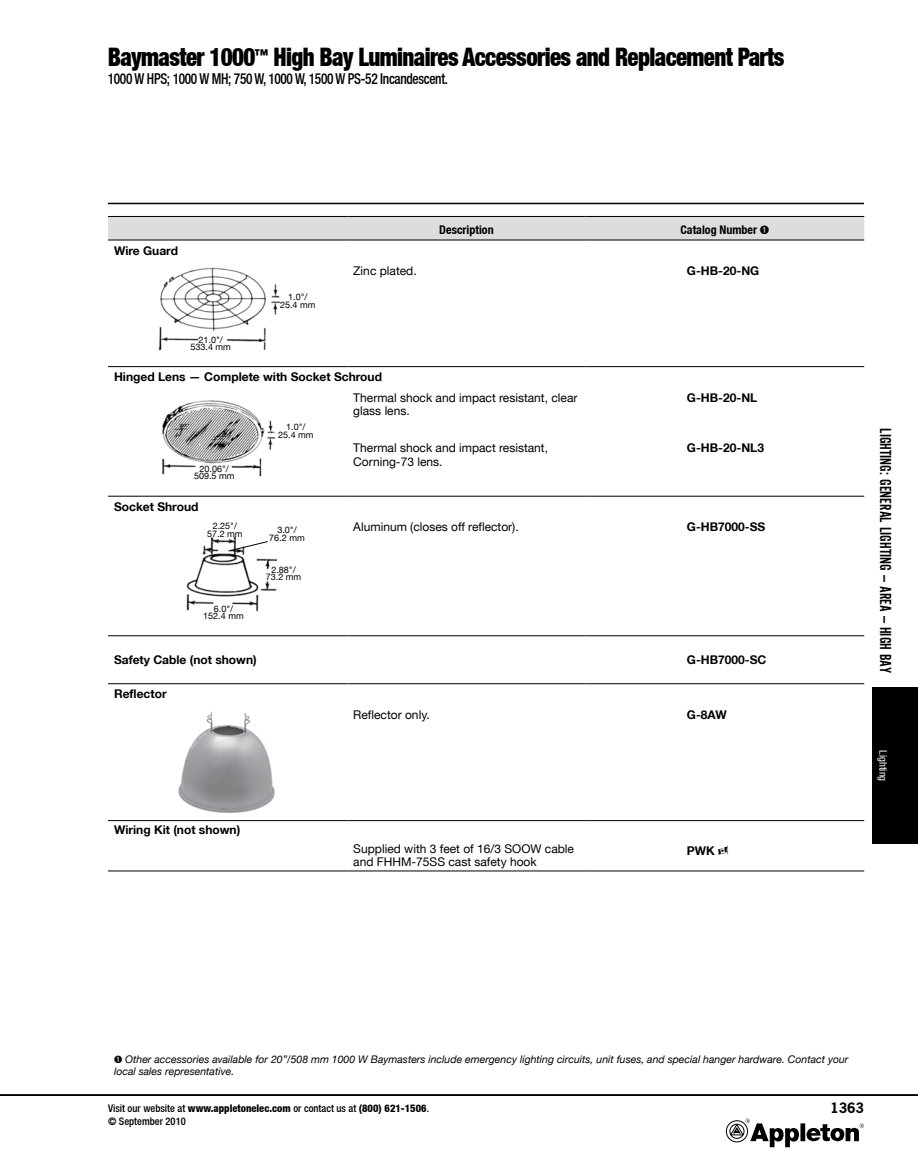
<style>
.page{position:relative;width:918px;height:1175px;background:#fff}
.page>*{position:absolute;margin:0;border:0;box-sizing:border-box;transform-origin:0 0}
.t1{font:900 condensed 25.5px "Helvetica Neue LT";letter-spacing:-.025em;color:#000;scale:.9 1}
.t2{font:16.5px "Alternate Gothic EF No Two";color:#000}
.t3{font:500 condensed 15px "Helvetica Neue LT";letter-spacing:-.025em;color:#000;scale:.89 1}
.t4{font:700 13.5px "News Gothic Std";color:#000}
.t5{font:12px/13.5px "Helvetica Neue LT";color:#000}
.t6{font:700 12px "Helvetica Neue LT";color:#000}
.t7{font:700 condensed 12px "Helvetica Neue LT";color:#000}
.t8{font:italic 10.5px/12.6px "Helvetica Neue LT";color:#000}
.t9{font:500 condensed 10.5px/12.6px "Helvetica Neue LT";color:#000}
.t10{font:condensed 10.5px "Helvetica Neue LT";color:#fff}
.t11{font:9px/7.5px "Helvetica Neue LT";color:#000;text-align:center}
.s1{font-weight:800}
</style>
<div class="page">
<div style="left:108px;top:217px;width:756px;height:23px;background:#dcddde"></div>
<hr style="left:108px;top:216px;width:239px;height:1px;background:#000">
<hr style="left:347px;top:216px;width:239px;height:1px;background:#000">
<hr style="left:586px;top:216px;width:278px;height:1px;background:#000">
<hr style="left:108px;top:240px;width:239px;height:1px;background:#000">
<hr style="left:347px;top:240px;width:239px;height:1px;background:#000">
<hr style="left:586px;top:240px;width:278px;height:1px;background:#000">
<hr style="left:108px;top:870px;width:239px;height:1px;background:#000">
<hr style="left:347px;top:870px;width:239px;height:1px;background:#000">
<hr style="left:586px;top:870px;width:278px;height:1px;background:#000">
<hr style="left:108px;top:366px;width:239px;height:1px;background:#000">
<hr style="left:347px;top:366px;width:239px;height:1px;background:#000">
<hr style="left:586px;top:366px;width:278px;height:1px;background:#000">
<hr style="left:108px;top:496px;width:239px;height:1px;background:#000">
<hr style="left:347px;top:496px;width:239px;height:1px;background:#000">
<hr style="left:586px;top:496px;width:278px;height:1px;background:#000">
<hr style="left:108px;top:635px;width:239px;height:1px;background:#000">
<hr style="left:347px;top:635px;width:239px;height:1px;background:#000">
<hr style="left:586px;top:635px;width:278px;height:1px;background:#000">
<hr style="left:108px;top:683px;width:239px;height:1px;background:#000">
<hr style="left:347px;top:683px;width:239px;height:1px;background:#000">
<hr style="left:586px;top:683px;width:278px;height:1px;background:#000">
<hr style="left:108px;top:820px;width:239px;height:1px;background:#000">
<hr style="left:347px;top:820px;width:239px;height:1px;background:#000">
<hr style="left:586px;top:820px;width:278px;height:1px;background:#000">
<img style="left:158px;top:268px;width:123px;height:83px">
<img style="left:162px;top:400px;width:114px;height:77px">
<img style="left:186px;top:536px;width:92px;height:75px">
<svg style="left:228px;top:540px;width:41px;height:12px"></svg>
<img style="left:178px;top:711px;width:97px;height:102px">
<hr style="left:108px;top:203px;width:756px;height:1px;background:#000">
<div style="left:873px;top:687px;width:45px;height:157px;background:#000"></div>
<hr style="left:0;top:1094px;width:918px;height:1px;background:#000">
<div style="left:800px;top:1123px;width:5px;height:18px;background:#000"></div>
<svg style="left:806px;top:1123px;width:58px;height:19px"></svg>
<svg style="left:726px;top:1118px;width:73px;height:29px"></svg>
<h1 class="t1" style="left:108px;top:42px;width:753px">Baymaster 1000<sup>™</sup> High Bay Luminaires Accessories and Replacement Parts</h1>
<p class="t3" style="left:108px;top:70px;width:384px">1000 W HPS; 1000 W MH; 750 W, 1000 W, 1500 W PS-52 Incandescent.</p>
<p class="t6" style="left:114px;top:243px;width:65px">Wire Guard</p>
<p class="t11" style="left:191px;top:335px;width:42px">21.0"/<br>533.4 mm</p>
<p class="t11" style="left:280px;top:293px;width:37px">1.0"/<br>25.4 mm</p>
<p class="t7" style="left:439px;top:222px;width:56px">Description</p>
<p class="t7" style="left:680px;top:222px;width:90px">Catalog Number ➊</p>
<p class="t5" style="left:353px;top:264px;width:65px">Zinc plated.</p>
<p class="t6" style="left:687px;top:263px;width:74px">G-HB-20-NG</p>
<p class="t6" style="left:114px;top:369px;width:269px">Hinged Lens — Complete with Socket Schroud</p>
<p class="t11" style="left:194px;top:465px;width:42px">20.06"/<br>509.5 mm</p>
<p class="t6" style="left:114px;top:499px;width:86px">Socket Shroud</p>
<p class="t11" style="left:278px;top:423px;width:37px">1.0"/<br>25.4 mm</p>
<p class="t11" style="left:207px;top:522px;width:37px">2.25"/<br>57.2 mm</p>
<p class="t11" style="left:269px;top:526px;width:37px">3.0"/<br>76.2 mm</p>
<p class="t11" style="left:266px;top:565px;width:37px">2.88"/<br>73.2 mm</p>
<p class="t11" style="left:203px;top:604px;width:42px">6.0"/<br>152.4 mm</p>
<p class="t5" style="left:353px;top:390px;width:226px">Thermal shock and impact resistant, clear glass lens.</p>
<p class="t6" style="left:687px;top:390px;width:72px">G-HB-20-NL</p>
<p class="t5" style="left:353px;top:441px;width:196px">Thermal shock and impact resistant,<br>Corning-73 lens.</p>
<p class="t6" style="left:687px;top:440px;width:79px">G-HB-20-NL3</p>
<p class="t5" style="left:353px;top:520px;width:167px">Aluminum (closes off reflector).</p>
<p class="t6" style="left:687px;top:519px;width:80px">G-HB7000-SS</p>
<p class="t6" style="left:114px;top:652px;width:144px">Safety Cable (not shown)</p>
<p class="t6" style="left:687px;top:652px;width:81px">G-HB7000-SC</p>
<p class="t6" style="left:114px;top:686px;width:54px">Reflector</p>
<p class="t5" style="left:353px;top:707px;width:78px">Reflector only.</p>
<p class="t6" style="left:687px;top:707px;width:41px">G-8AW</p>
<p class="t6" style="left:114px;top:822px;width:128px">Wiring Kit (not shown)</p>
<p class="t5" style="left:353px;top:841px;width:222px">Supplied with 3 feet of 16/3 SOOW cable and FHHM-75SS cast safety hook</p>
<p class="t6" style="left:687px;top:843px;width:29px">PWK</p>
<h2 class="t2" style="left:894px;top:428px;width:246px;rotate:90deg">Lighting: General Lighting — Area — High Bay</h2>
<p class="t10" style="left:889px;top:750px;width:33px;rotate:90deg">Lighting</p>
<p class="t8" style="left:114px;top:1052px;width:736px">➊ Other accessories available for 20”/508 mm 1000 W Baymasters include emergency lighting circuits, unit fuses, and special hanger hardware. Contact your local sales representative.</p>
<p class="t9" style="left:108px;top:1102px;width:323px">Visit our website at <span class="s1">www.appletonelec.com</span> or contact us at <span class="s1">(800) 621-1506</span>. © September 2010</p>
<p class="t4" style="left:830px;top:1099px;width:35px">1363</p>
</div>
